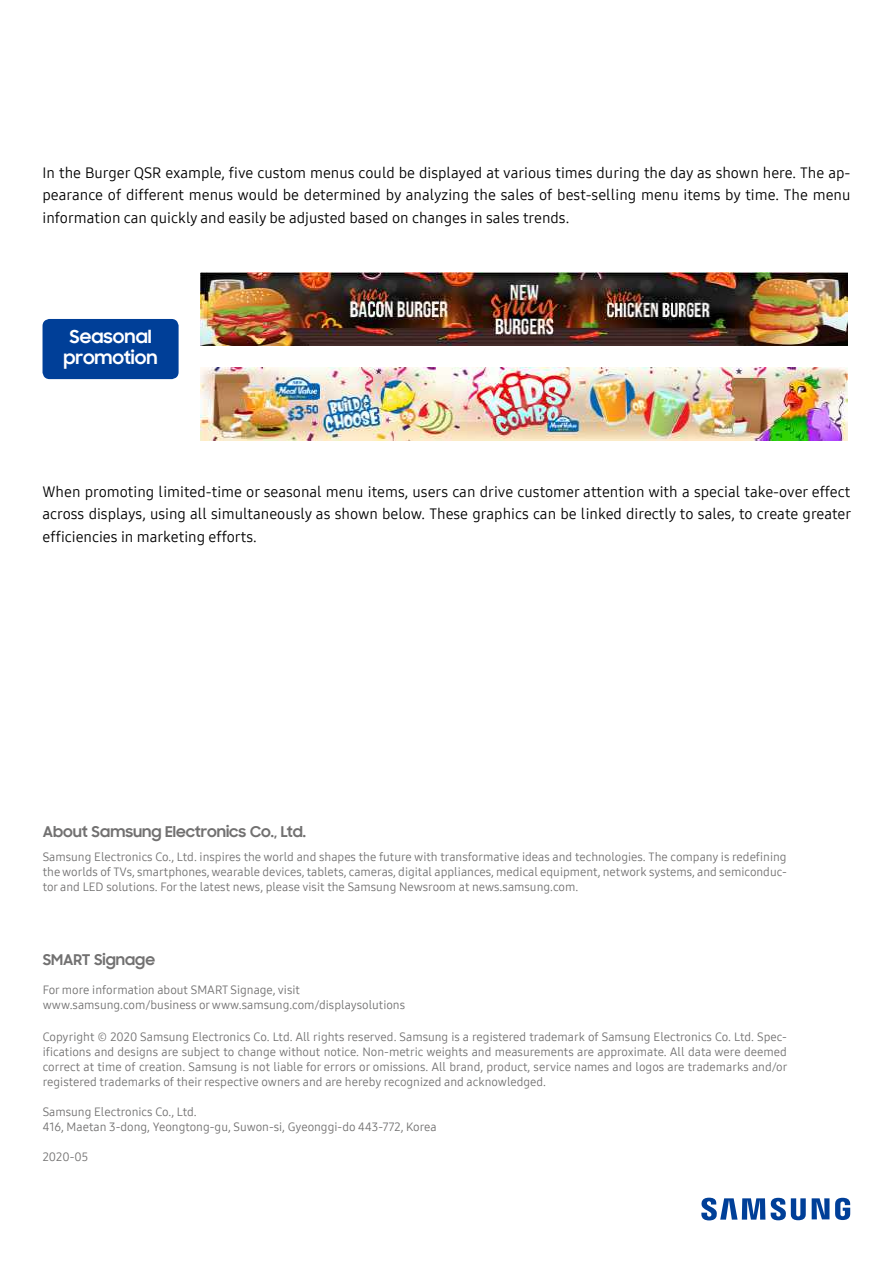
<style>
.page{position:relative;width:893px;height:1263px;background:#fff}
.page>*{position:absolute;margin:0;border:0;box-sizing:border-box;transform-origin:0 0}
.t1{font:700 18px/21.6px "Samsung Sharp Sans";color:#fff;text-align:center}
.t2{font:15px/22.5px "Samsung One 400";color:#000;text-align:justify}
.t3{font:700 15px "Samsung Sharp Sans";color:#727171}
.t4{font:12px/15px "Samsung One 400";color:#727171;text-align:justify}
</style>
<div class="page">
<img style="left:200px;top:272px;width:647px;height:73px">
<img style="left:200px;top:368px;width:647px;height:72px">
<div style="left:43px;top:319px;width:136px;height:60px;background:#003f98;border-radius:7px"></div>
<svg style="left:701px;top:1198px;width:149px;height:22px"></svg>
<p class="t2" style="left:43px;top:161px;width:809px">In the Burger QSR example, five custom menus could be displayed at various times during the day as shown here. The ap&shy;pearance of different menus would be determined by analyzing the sales of best-selling menu items by time. The menu information can quickly and easily be adjusted based on changes in sales trends.</p>
<h1 class="t1" style="left:64px;top:324px;width:95px">Seasonal promotion</h1>
<p class="t2" style="left:43px;top:480px;width:810px">When promoting limited-time or seasonal menu items, users can drive customer attention with a special take-over effect across displays, using all simultaneously as shown below. These graphics can be linked directly to sales, to create greater efficiencies in marketing efforts.</p>
<p class="t3" style="left:43px;top:820px;width:265px">About Samsung Electronics Co., Ltd.</p>
<p class="t4" style="left:43px;top:849px;width:745px">Samsung Electronics Co., Ltd. inspires the world and shapes the future with transformative ideas and technologies. The company is redefining the worlds of TVs, smartphones, wearable devices, tablets, cameras, digital appliances, medical equipment, network systems, and semiconduc&shy;tor and LED solutions. For the latest news, please visit the Samsung Newsroom at news.samsung.com.</p>
<p class="t3" style="left:43px;top:949px;width:114px">SMART Signage</p>
<p class="t4" style="left:43px;top:982px;width:364px">For more information about SMART Signage, visit www.samsung.com/business or www.samsung.com/displaysolutions</p>
<p class="t4" style="left:43px;top:1029px;width:746px">Copyright © 2020 Samsung Electronics Co. Ltd. All rights reserved. Samsung is a registered trademark of Samsung Electronics Co. Ltd. Spec&shy;ifications and designs are subject to change without notice. Non-metric weights and measurements are approximate. All data were deemed correct at time of creation. Samsung is not liable for errors or omissions. All brand, product, service names and logos are trademarks and/or registered trademarks of their respective owners and are hereby recognized and acknowledged.</p>
<p class="t4" style="left:43px;top:1104px;width:395px">Samsung Electronics Co., Ltd.<br>416, Maetan 3-dong, Yeongtong-gu, Suwon-si, Gyeonggi-do 443-772, Korea</p>
<p class="t4" style="left:43px;top:1149px;width:47px">2020-05</p>
</div>
